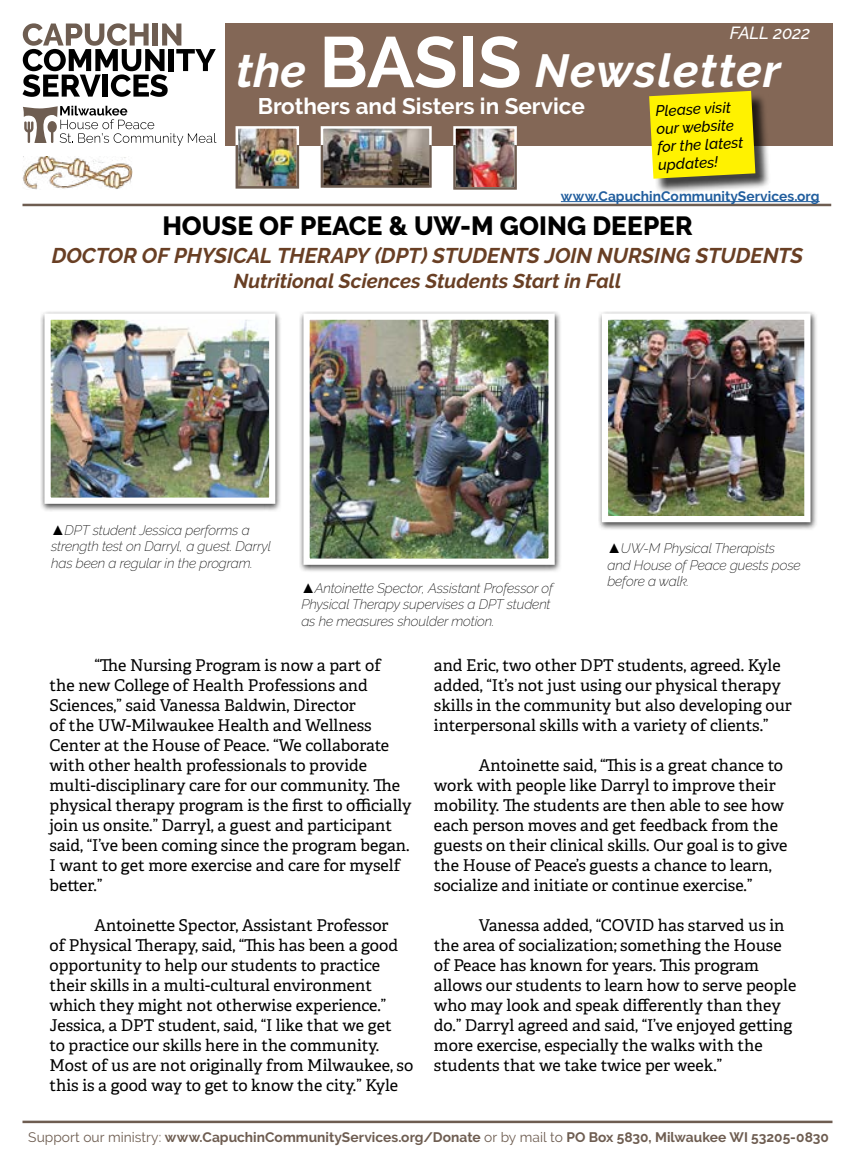
<style>
.page{position:relative;width:855px;height:1170px;background:#fff}
.page>*{position:absolute;margin:0;border:0;box-sizing:border-box;transform-origin:0 0}
.t1{font:italic 700 46.25px "Raleway";letter-spacing:.025em;color:#fff}
.Story_Head{font:800 26.25px "Raleway";color:#000}
.t2{font:700 22.5px "Raleway";color:#fff}
.Subhead{font:italic 700 21.25px "Raleway";color:#693f24}
.Subhead-2{font:italic 700 20px "Raleway";color:#693f24}
.Subhead-3{font:italic 500 17.5px "Raleway";letter-spacing:-.015em;color:#fff}
.t3{font:16.25px/20px "Adelle";color:#000}
.t4{font:italic 500 15px/18px "Raleway";color:#000}
.t5{font:italic 200 13.75px/16.2px "Raleway";letter-spacing:-.01em;color:#000}
.Body_Copy{font:700 13.75px "Raleway";color:#6e5d51}
.Body_Copy-2{font:700 13.75px "Raleway";color:#215e9e}
.s1{font-style:normal;font-size:71.25px}
.s2{font-family:"Times New Roman";font-weight:400;font-style:normal}
.s3{font-weight:400}
</style>
<div class="page">
<div style="left:225px;top:23px;width:607px;height:123px;background:#836756"></div>
<svg style="left:22px;top:23px;width:194px;height:74px"></svg>
<svg style="left:23px;top:106px;width:193px;height:40px"></svg>
<img style="left:22px;top:157px;width:111px;height:33px">
<hr style="left:22px;top:1121px;width:810px;height:2px;background:#6e5d51">
<hr style="left:22px;top:204px;width:809px;height:2px;background:#6e5d51">
<div style="left:651px;top:93px;width:120px;height:101px;background:#000;opacity:.75"></div>
<svg style="left:649px;top:91px;width:106px;height:88px;background:#f1e409"></svg>
<img style="left:456px;top:129px;width:58px;height:58px">
<div style="left:453px;top:126px;width:64px;height:64px;border:2px solid #fff"></div>
<div style="left:453px;top:144px;width:64px;height:46px;border:2px solid #6e5d51"></div>
<img style="left:324px;top:129px;width:105px;height:56px">
<div style="left:321px;top:126px;width:111px;height:64px;border:2px solid #fff"></div>
<div style="left:321px;top:144px;width:111px;height:44px;border:2px solid #6e5d51"></div>
<img style="left:239px;top:129px;width:57px;height:57px">
<div style="left:236px;top:126px;width:63px;height:64px;border:2px solid #fff"></div>
<div style="left:236px;top:144px;width:63px;height:45px;border:2px solid #6e5d51"></div>
<hr style="left:561px;top:201px;width:259px;height:1px;background:#215e9e">
<div style="left:299px;top:311px;width:263px;height:262px;background:#000;opacity:.75"></div>
<img style="left:310px;top:321px;width:238px;height:237px">
<div style="left:303px;top:314px;width:252px;height:251px;border:6px solid #fff"></div>
<div style="left:40px;top:311px;width:241px;height:201px;background:#000;opacity:.75"></div>
<img style="left:51px;top:321px;width:217px;height:176px">
<div style="left:44px;top:314px;width:231px;height:190px;border:6px solid #fff"></div>
<div style="left:598px;top:311px;width:220px;height:220px;background:#000;opacity:.75"></div>
<img style="left:609px;top:321px;width:195px;height:194px">
<div style="left:602px;top:314px;width:209px;height:208px;border:6px solid #fff"></div>
<p class="Subhead-3" style="left:730px;top:23px;width:82px">FALL 2022</p>
<p class="t1" style="left:236px;top:44px;width:546px">the <span class="s1">BASIS</span> Newsletter</p>
<p class="t2" style="left:258px;top:93px;width:328px">Brothers and Sisters in Service</p>
<p class="t4" style="left:655px;top:102px;width:88px;rotate:-3deg">Please visit our website for the latest updates!</p>
<p class="Body_Copy-2" style="left:561px;top:188px;width:260px">www.CapuchinCommunityServices.org</p>
<p class="Story_Head" style="left:162px;top:211px;width:532px">HOUSE OF PEACE &amp; UW-M GOING DEEPER</p>
<p class="Subhead" style="left:52px;top:243px;width:753px">DOCTOR OF PHYSICAL THERAPY (DPT) STUDENTS JOIN NURSING STUDENTS</p>
<p class="Subhead-2" style="left:234px;top:269px;width:389px">Nutritional Sciences Students Start in Fall</p>
<p class="t5" style="left:51px;top:522px;width:221px"><span class="s2">▲</span>DPT student Jessica performs a strength test on Darryl, a guest. Darryl has been a regular in the program.</p>
<p class="t5" style="left:301px;top:580px;width:253px"><span class="s2">▲</span>Antoinette Spector, Assistant Professor of<br>Physical Therapy supervises a DPT student as he measures shoulder motion.</p>
<p class="t5" style="left:607px;top:540px;width:195px"><span class="s2">▲</span>UW-M Physical Therapists and House of Peace guests pose before a walk.</p>
<p class="t3" style="left:50px;top:656px;width:364px;text-indent:45px">“The Nursing Program is now a part of<br>the new College of Health Professions and Sciences,” said Vanessa Baldwin, Director<br>of the UW-Milwaukee Health and Wellness Center at the House of Peace. “We collaborate with other health professionals to provide multi-disciplinary care for our community. The physical therapy program is the first to officially join us onsite.” Darryl, a guest and participant said, “I’ve been coming since the program began.<br>I want to get more exercise and care for myself better.”</p>
<p class="t3" style="left:50px;top:916px;width:365px;text-indent:45px">Antoinette Spector, Assistant Professor<br>of Physical Therapy, said, “This has been a good opportunity to help our students to practice their skills in a multi-cultural environment which they might not otherwise experience.” Jessica, a DPT student, said, “I like that we get<br>to practice our skills here in the community.<br>Most of us are not originally from Milwaukee, so this is a good way to get to know the city.” Kyle</p>
<p class="t3" style="left:434px;top:656px;width:360px">and Eric, two other DPT students, agreed. Kyle added, “It’s not just using our physical therapy skills in the community but also developing our interpersonal skills with a variety of clients.”</p>
<p class="t3" style="left:434px;top:756px;width:355px;text-indent:45px">Antoinette said, “This is a great chance to work with people like Darryl to improve their mobility. The students are then able to see how each person moves and get feedback from the guests on their clinical skills. Our goal is to give the House of Peace’s guests a chance to learn, socialize and initiate or continue exercise.”</p>
<p class="t3" style="left:434px;top:916px;width:364px;text-indent:45px">Vanessa added, “COVID has starved us in the area of socialization; something the House of Peace has known for years. This program allows our students to learn how to serve people who may look and speak differently than they do.” Darryl agreed and said, “I’ve enjoyed getting more exercise, especially the walks with the students that we take twice per week.”</p>
<p class="Body_Copy" style="left:28px;top:1129px;width:802px"><span class="s3">Support our ministry:</span> www.CapuchinCommunityServices.org/Donate <span class="s3">or by mail to</span> PO Box 5830, Milwaukee WI 53205-0830</p>
</div>
